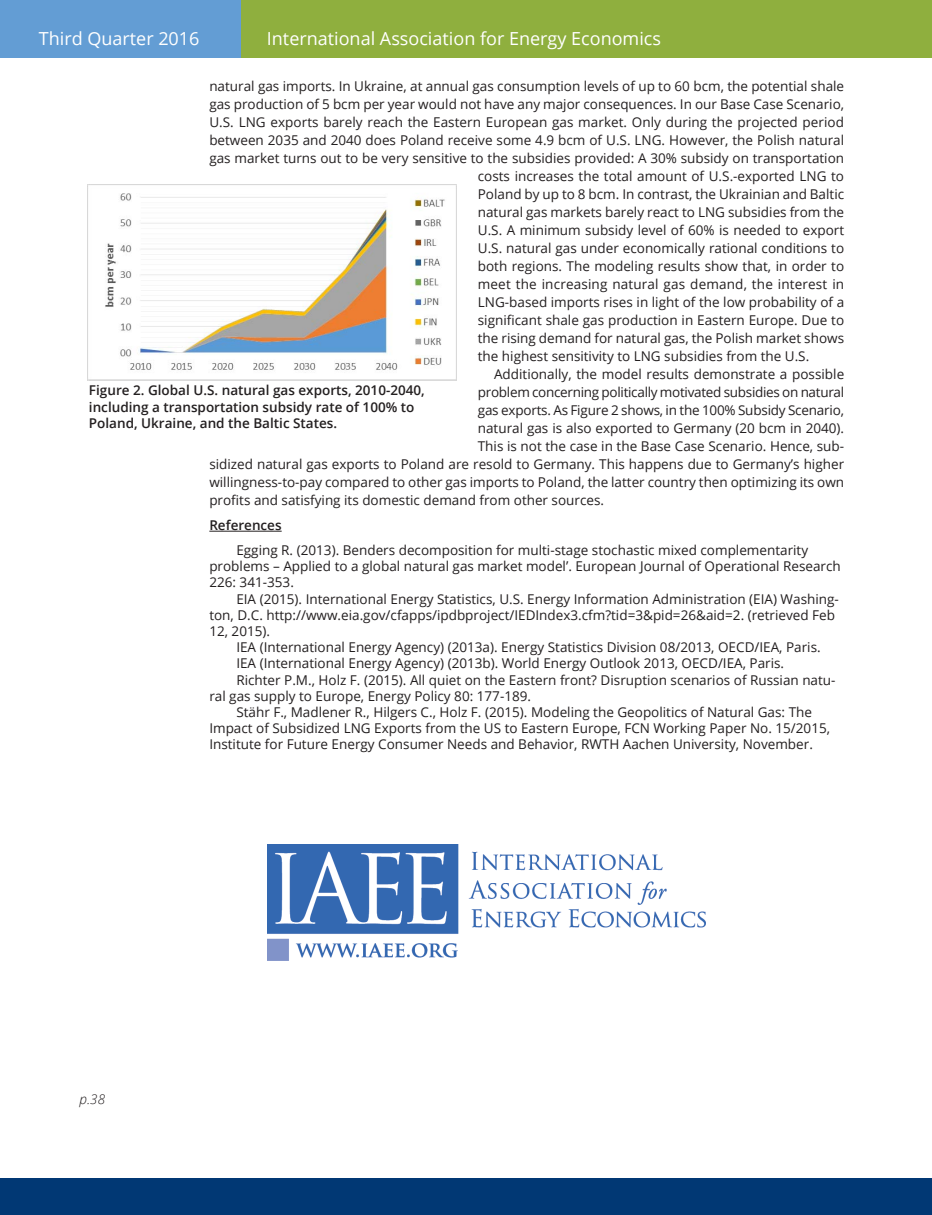
<style>
.page{position:relative;width:932px;height:1215px;background:#fff}
.page>*{position:absolute;margin:0;border:0;box-sizing:border-box;transform-origin:0 0}
.t1{font:18px "Open Sans";color:#fff}
.t2{font:13.5px/16.2px "Open Sans";color:#231f20}
.t3{font:600 13.5px/16.2px "Open Sans";color:#231f20}
.t4{font:13.5px "Open Sans";letter-spacing:-.02em;color:#231f20}
.t5{font:italic 300 13.5px "Open Sans";color:#231f20}
</style>
<div class="page">
<div style="left:0;top:1178px;width:932px;height:37px;background:#013874"></div>
<div style="left:237px;top:0;width:695px;height:58px;background:#8faf3e"></div>
<div style="left:0;top:0;width:240px;height:58px;background:#639dd4"></div>
<hr style="left:209px;top:531px;width:73px;height:1px;background:#231f20">
<img style="left:88px;top:185px;width:368px;height:196px">
<img style="left:267px;top:845px;width:438px;height:115px">
<h1 class="t1" style="left:39px;top:26px;width:162px">Third Quarter 2016</h1>
<h1 class="t1" style="left:267px;top:26px;width:396px">International Association for Energy Economics</h1>
<p class="t2" style="left:209px;top:78px;width:636px">natural gas imports. In Ukraine, at annual gas consumption levels of up to 60 bcm, the potential shale</p>
<p class="t2" style="left:209px;top:96px;width:636px">gas production of 5 bcm per year would not have any major consequences. In our Base Case Scenario,</p>
<p class="t2" style="left:209px;top:114px;width:636px">U.S. LNG exports barely reach the Eastern European gas market. Only during the projected period</p>
<p class="t2" style="left:209px;top:132px;width:636px">between 2035 and 2040 does Poland receive some 4.9 bcm of U.S. LNG. However, the Polish natural</p>
<p class="t2" style="left:209px;top:150px;width:636px">gas market turns out to be very sensitive to the subsidies provided: A 30% subsidy on transportation</p>
<p class="t2" style="left:478px;top:168px;width:368px">costs increases the total amount of U.S.-exported LNG to</p>
<p class="t2" style="left:478px;top:186px;width:368px">Poland by up to 8 bcm. In contrast, the Ukrainian and Baltic</p>
<p class="t2" style="left:478px;top:204px;width:368px">natural gas markets barely react to LNG subsidies from the</p>
<p class="t2" style="left:478px;top:222px;width:368px">U.S. A minimum subsidy level of 60% is needed to export</p>
<p class="t2" style="left:478px;top:240px;width:368px">U.S. natural gas under economically rational conditions to</p>
<p class="t2" style="left:478px;top:258px;width:368px">both regions. The modeling results show that, in order to</p>
<p class="t2" style="left:478px;top:276px;width:368px">meet the increasing natural gas demand, the interest in</p>
<p class="t2" style="left:478px;top:294px;width:368px">LNG-based imports rises in light of the low probability of a</p>
<p class="t2" style="left:478px;top:312px;width:368px">significant shale gas production in Eastern Europe. Due to</p>
<p class="t2" style="left:478px;top:330px;width:368px">the rising demand for natural gas, the Polish market shows</p>
<p class="t2" style="left:478px;top:348px;width:333px">the highest sensitivity to LNG subsidies from the U.S.</p>
<p class="t2" style="left:494px;top:366px;width:352px">Additionally, the model results demonstrate a possible</p>
<p class="t4" style="left:478px;top:383px;width:368px">problem concerning politically motivated subsidies on natural</p>
<p class="t2" style="left:478px;top:402px;width:367px">gas exports. As Figure 2 shows, in the 100% Subsidy Scenario,</p>
<p class="t2" style="left:478px;top:420px;width:368px">natural gas is also exported to Germany (20 bcm in 2040).</p>
<p class="t2" style="left:478px;top:438px;width:368px">This is not the case in the Base Case Scenario. Hence, sub-</p>
<p class="t2" style="left:209px;top:456px;width:636px">sidized natural gas exports to Poland are resold to Germany. This happens due to Germany’s higher</p>
<p class="t2" style="left:209px;top:474px;width:636px">willingness-to-pay compared to other gas imports to Poland, the latter country then optimizing its own</p>
<p class="t2" style="left:209px;top:492px;width:396px">profits and satisfying its domestic demand from other sources.</p>
<p class="t3" style="left:209px;top:517px;width:74px">References</p>
<p class="t2" style="left:209px;top:542px;width:633px;text-indent:27px">Egging R. (2013). Benders decomposition for multi-stage stochastic mixed complementarity problems – Applied to a global natural gas market model’. European Journal of Operational Research<br>226: 341-353.</p>
<p class="t2" style="left:209px;top:590px;width:631px;text-indent:27px">EIA (2015). International Energy Statistics, U.S. Energy Information Administration (EIA) Washing&shy;ton, D.C. http://www.eia.gov/cfapps/ipdbproject/IEDIndex3.cfm?tid=3&amp;pid=26&amp;aid=2. (retrieved Feb<br>12, 2015).</p>
<p class="t2" style="left:236px;top:639px;width:586px">IEA (International Energy Agency) (2013a). Energy Statistics Division 08/2013, OECD/IEA, Paris.</p>
<p class="t2" style="left:236px;top:655px;width:549px">IEA (International Energy Agency) (2013b). World Energy Outlook 2013, OECD/IEA, Paris.</p>
<p class="t2" style="left:236px;top:671px;width:600px">Richter P.M., Holz F. (2015). All quiet on the Eastern front? Disruption scenarios of Russian natu-</p>
<p class="t2" style="left:209px;top:687px;width:323px">ral gas supply to Europe, Energy Policy 80: 177-189.</p>
<p class="t2" style="left:236px;top:704px;width:577px">Stähr F., Madlener R., Hilgers C., Holz F. (2015). Modeling the Geopolitics of Natural Gas: The</p>
<p class="t2" style="left:209px;top:720px;width:622px">Impact of Subsidized LNG Exports from the US to Eastern Europe, FCN Working Paper No. 15/2015,</p>
<p class="t2" style="left:209px;top:736px;width:605px">Institute for Future Energy Consumer Needs and Behavior, RWTH Aachen University, November.</p>
<p class="t3" style="left:89px;top:382px;width:337px">Figure 2. Global U.S. natural gas exports, 2010-2040, including a transportation subsidy rate of 100% to<br>Poland, Ukraine, and the Baltic States.</p>
<p class="t5" style="left:79px;top:1090px;width:27px">p.38</p>
</div>
